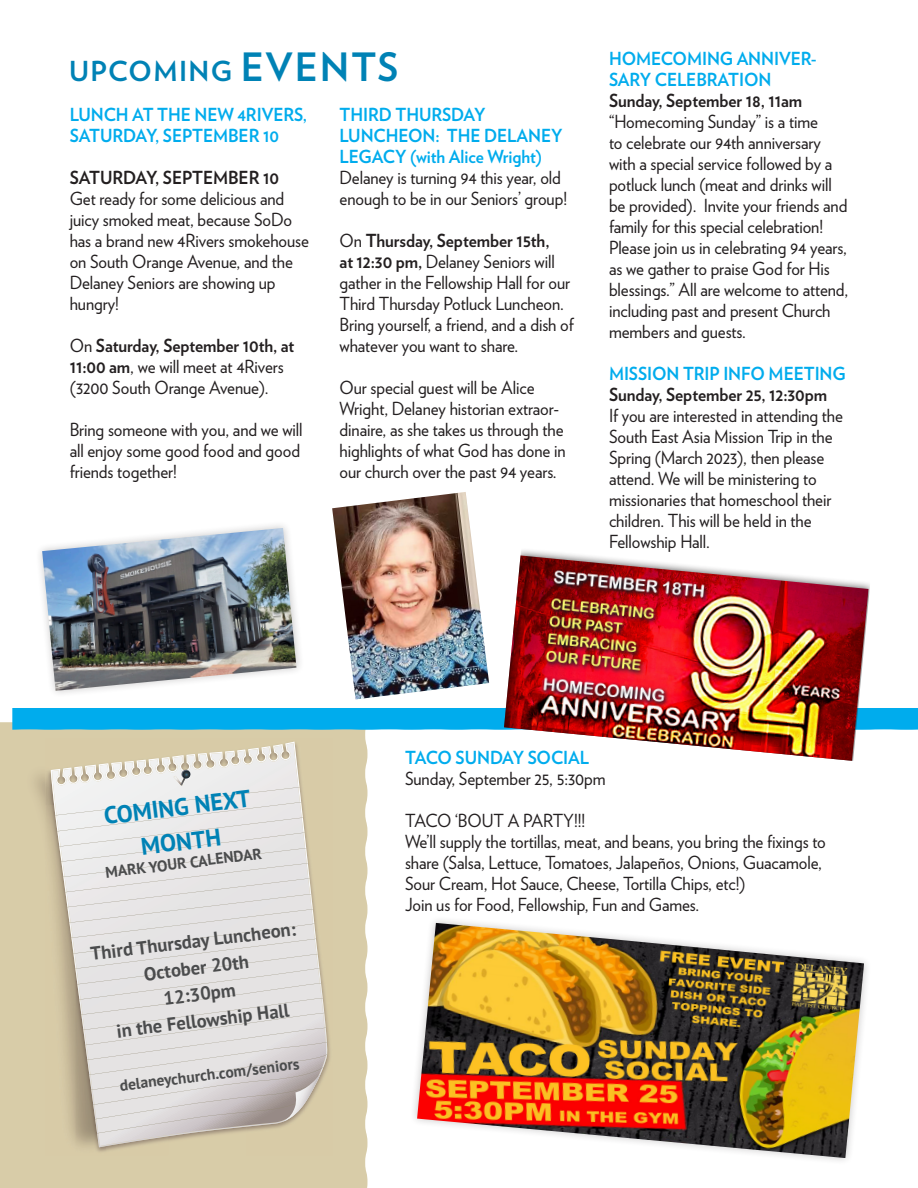
<style>
.page{position:relative;width:918px;height:1188px;background:#fff}
.page>*{position:absolute;margin:0;border:0;box-sizing:border-box;transform-origin:0 0}
.body_head2{font:700 27.45px "Verlag";letter-spacing:.05em;color:#0082b5}
.note-head2{font:700 24px "PT Sans";color:#0082b5}
.note-text{font:700 18.6px "PT Sans";color:#4b4c4d}
.t1{font:18px/21px "Verlag";letter-spacing:-.005em;color:#231f20;scale:.95 1}
.t2{font:700 18px/21px "Verlag";letter-spacing:-.005em;color:#00aced;scale:.95 1}
.t3{font:700 18px "Verlag";letter-spacing:-.005em;color:#231f20;scale:.95 1}
.note-text-2{font:700 15.45px "PT Sans";color:#4b4c4d}
.s1{font-size:39px}
.s2{font-weight:700}
</style>
<div class="page">
<div style="left:0;top:722px;width:368px;height:466px;background:#d8cca8"></div>
<div style="left:6px;top:747px;width:54px;height:425px;background:#d8cca8"></div>
<div style="left:60px;top:1155px;width:108px;height:17px;background:#d8cca8"></div>
<div style="left:45px;top:739px;width:288px;height:29px;background:#d8cba7"></div>
<img style="left:328px;top:768px;width:5px;height:89px">
<div style="left:304px;top:857px;width:29px;height:298px;background:#d8cba7"></div>
<img style="left:247px;top:1134px;width:57px;height:21px">
<img style="left:168px;top:1134px;width:79px;height:21px">
<img style="left:45px;top:747px;width:10px;height:58px">
<img style="left:45px;top:805px;width:31px;height:350px">
<img style="left:76px;top:1134px;width:31px;height:21px">
<img style="left:106px;top:1136px;width:62px;height:19px">
<svg style="left:55px;top:744px;width:273px;height:390px;background:#dedad4"></svg>
<div style="left:12px;top:708px;width:906px;height:22px;background:#00aced"></div>
<div style="left:504px;top:548px;width:370px;height:213px;background:#231f20;opacity:.75"></div>
<img style="left:504px;top:555px;width:365px;height:206px">
<img style="left:42px;top:528px;width:254px;height:163px">
<img style="left:417px;top:923px;width:447px;height:235px">
<img style="left:332px;top:492px;width:157px;height:207px">
<p class="body_head2" style="left:69px;top:50px;width:331px">UPCOMING <span class="s1">EVENTS</span></p>
<p class="t2" style="left:609px;top:47px;width:220px">HOMECOMING ANNIVER-<br>SARY CELEBRATION</p>
<p class="t3" style="left:609px;top:87px;width:205px">Sunday, September 18, 11am</p>
<p class="t1" style="left:609px;top:111px;width:253px">“Homecoming Sunday” is a time<br>to celebrate our 94th anniversary with a special service followed by a potluck lunch (meat and drinks will be provided). Invite your friends and family for this special celebration!<br>Please join us in celebrating 94 years, as we gather to praise God for His blessings.” All are welcome to attend, including past and present Church members and guests.</p>
<p class="t2" style="left:609px;top:362px;width:251px">MISSION TRIP INFO MEETING</p>
<p class="t3" style="left:609px;top:381px;width:231px">Sunday, September 25, 12:30pm</p>
<p class="t1" style="left:609px;top:405px;width:248px">If you are interested in attending the<br>South East Asia Mission Trip in the<br>Spring (March 2023), then please attend. We will be ministering to missionaries that homeschool their children. This will be held in the<br>Fellowship Hall.</p>
<p class="t2" style="left:70px;top:103px;width:251px">LUNCH AT THE NEW 4RIVERS,<br>SATURDAY, SEPTEMBER 10</p>
<p class="t3" style="left:70px;top:163px;width:222px">SATURDAY, SEPTEMBER 10</p>
<p class="t1" style="left:70px;top:187px;width:253px">Get ready for some delicious and juicy smoked meat, because SoDo has a brand new 4Rivers smokehouse on South Orange Avenue, and the<br>Delaney Seniors are showing up hungry!</p>
<p class="t1" style="left:70px;top:334px;width:238px">On <span class="s2">Saturday, September 10th, at<br>11:00 am</span>, we will meet at 4Rivers (3200 South Orange Avenue).</p>
<p class="t1" style="left:70px;top:418px;width:247px">Bring someone with you, and we will all enjoy some good food and good friends together!</p>
<p class="t2" style="left:340px;top:103px;width:236px">THIRD THURSDAY<br>LUNCHEON: THE DELANEY<br>LEGACY (with Alice Wright)</p>
<p class="t1" style="left:340px;top:166px;width:241px">Delaney is turning 94 this year, old enough to be in our Seniors’ group!</p>
<p class="t1" style="left:340px;top:229px;width:248px">On <span class="s2">Thursday, September 15th,<br>at 12:30 pm,</span> Delaney Seniors will gather in the Fellowship Hall for our Third Thursday Potluck Luncheon.<br>Bring yourself, a friend, and a dish of whatever you want to share.</p>
<p class="t1" style="left:340px;top:376px;width:239px">Our special guest will be Alice Wright, Delaney historian extraor&shy;dinaire, as she takes us through the highlights of what God has done in our church over the past 94 years.</p>
<p class="note-head2" style="left:102px;top:800px;width:149px;rotate:-7deg">COMING NEXT</p>
<p class="note-head2" style="left:139px;top:831px;width:82px;rotate:-7deg">MONTH</p>
<p class="note-text-2" style="left:104px;top:862px;width:159px;rotate:-7deg">MARK YOUR CALENDAR</p>
<p class="note-text" style="left:89px;top:941px;width:208px;rotate:-7deg">Third Thursday Luncheon:</p>
<p class="note-text" style="left:143px;top:962px;width:107px;rotate:-7deg">October 20th</p>
<p class="note-text" style="left:162px;top:986px;width:74px;rotate:-7deg">12:30pm</p>
<p class="note-text" style="left:115px;top:1019px;width:175px;rotate:-7deg">in the Fellowship Hall</p>
<p class="note-text-2" style="left:119px;top:1075px;width:182px;rotate:-7deg">delaneychurch.com/seniors</p>
<p class="t2" style="left:405px;top:746px;width:195px">TACO SUNDAY SOCIAL</p>
<p class="t1" style="left:405px;top:767px;width:213px">Sunday, September 25, 5:30pm</p>
<p class="t1" style="left:405px;top:809px;width:191px">TACO ‘BOUT A PARTY!!!</p>
<p class="t1" style="left:405px;top:830px;width:445px">We’ll supply the tortillas, meat, and beans, you bring the fixings to share (Salsa, Lettuce, Tomatoes, Jalapeños, Onions, Guacamole,<br>Sour Cream, Hot Sauce, Cheese, Tortilla Chips, etc!)</p>
<p class="t1" style="left:405px;top:893px;width:311px">Join us for Food, Fellowship, Fun and Games.</p>
</div>
